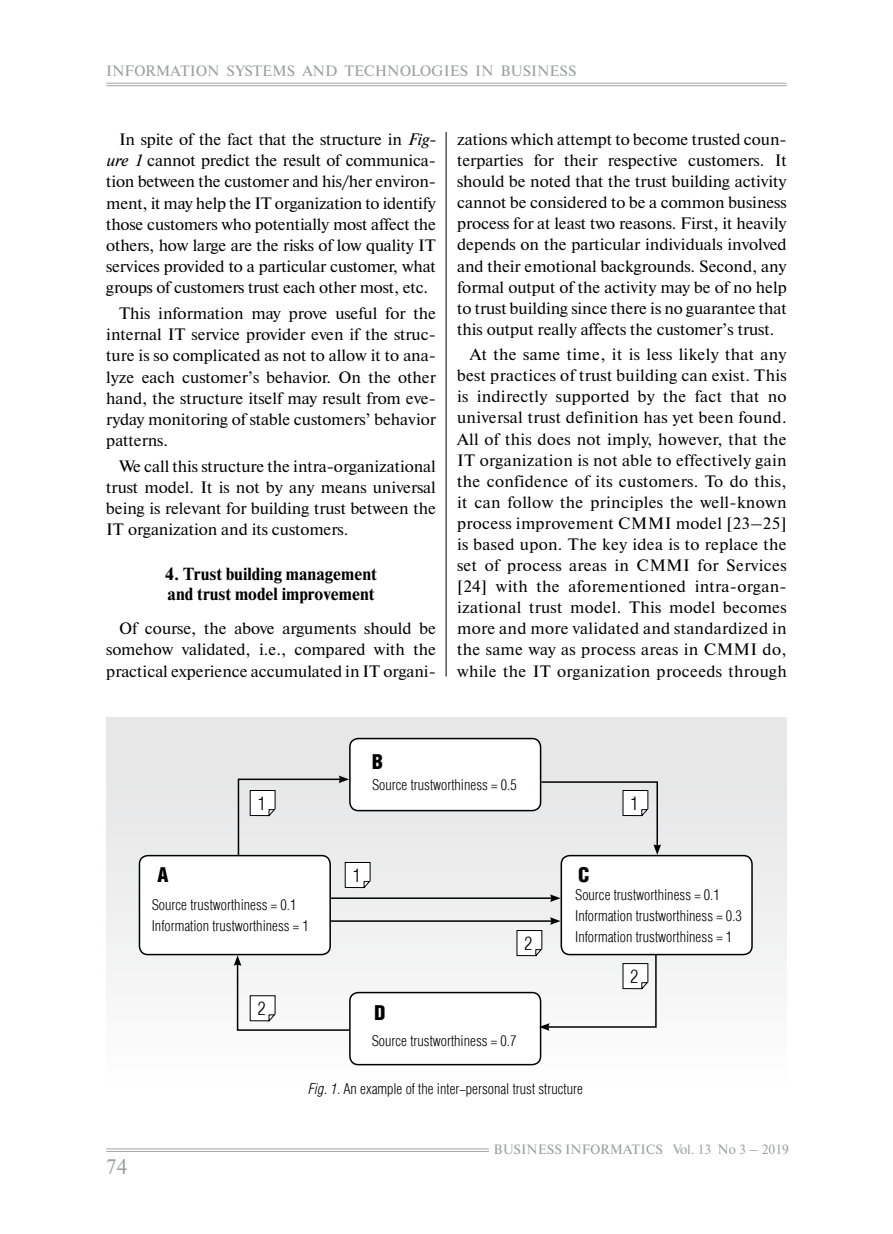
<style>
.page{position:relative;width:893px;height:1234px;background:#fff}
.page>*{position:absolute;margin:0;border:0;box-sizing:border-box;transform-origin:0 0}
.t1{font:21px "Newton C";color:#9c9e9f}
.Рисунок_под_жирн{font:900 20.7px "Helios Cond";color:#000}
.Подписи_на_рисун{font:300 18.75px "Helios Cond";color:#000}
.ТЕКСТ{font:16.5px/21.1px "Newton C";color:#000;text-align:justify}
.Подзаголовок{font:700 16.5px/19.6px "Newton C";color:#000}
.Подписи_на_рисун-2{font:300 15px "Helios Cond";color:#000}
.РИсунок{font:300 15px "Helios Cond";color:#000}
.Рубрика_лев{font:15px "Newton C";color:#9c9e9f}
.t2{font:13.5px "Newton C";color:#9c9e9f}
.s1{font-style:italic}
</style>
<div class="page">
<hr style="left:106px;top:1148px;width:383px;height:1px;background:#a6a4a1">
<hr style="left:106px;top:1150px;width:383px;height:1px;background:#a6a4a1">
<hr style="left:106px;top:83px;width:681px;height:1px;background:#a6a4a1">
<hr style="left:106px;top:85px;width:681px;height:1px;background:#a6a4a1">
<hr style="left:446px;top:132px;width:1px;height:544px;background:#000">
<div style="left:106px;top:717px;width:681px;height:376px;background:linear-gradient(to bottom,#e2e2e3,#fbfbfb)"></div>
<div style="left:350px;top:738px;width:191px;height:72px;background:#fff;border-radius:9px"></div>
<div style="left:349px;top:737px;width:192px;height:74px;border:2px solid #000;border-radius:9px"></div>
<div style="left:350px;top:992px;width:191px;height:72px;background:#fff;border-radius:9px"></div>
<div style="left:349px;top:991px;width:192px;height:74px;border:2px solid #000;border-radius:9px"></div>
<hr style="left:328px;top:897px;width:224px;height:1px;background:#000">
<svg style="left:550px;top:894px;width:11px;height:7px"></svg>
<hr style="left:328px;top:920px;width:224px;height:1px;background:#000">
<div style="left:139px;top:855px;width:191px;height:99px;background:#fff;border-radius:9px"></div>
<div style="left:139px;top:854px;width:192px;height:101px;border:2px solid #000;border-radius:9px"></div>
<div style="left:561px;top:855px;width:191px;height:99px;background:#fff;border-radius:9px"></div>
<div style="left:561px;top:854px;width:192px;height:101px;border:2px solid #000;border-radius:9px"></div>
<svg style="left:540px;top:780px;width:121px;height:74px;background:#dedfdf"></svg>
<svg style="left:237px;top:775px;width:134px;height:113px"></svg>
<svg style="left:234px;top:955px;width:124px;height:76px"></svg>
<svg style="left:516px;top:917px;width:141px;height:113px"></svg>
<p class="Рубрика_лев" style="left:106px;top:63px;width:472px">INFORMATION SYSTEMS AND TECHNOLOGIES IN BUSINESS</p>
<p class="ТЕКСТ" style="left:106px;top:129px;width:331px;text-indent:13px">In spite of the fact that the structure in <span class="s1">Fig&shy;ure 1</span> cannot predict the result of communica&shy;tion between the customer and his/her environ&shy;ment, it may help the IT organization to identify those customers who potentially most affect the others, how large are the risks of low quality IT services provided to a particular customer, what groups of customers trust each other most, etc.</p>
<p class="ТЕКСТ" style="left:106px;top:302px;width:331px;text-indent:13px">This information may prove useful for the internal IT service provider even if the struc&shy;ture is so complicated as not to allow it to ana&shy;lyze each customer’s behavior. On the other hand, the structure itself may result from eve&shy;ryday monitoring of stable customers’ behavior patterns.</p>
<p class="ТЕКСТ" style="left:106px;top:455px;width:331px;text-indent:13px">We call this structure the intra-organizational trust model. It is not by any means universal being is relevant for building trust between the IT organization and its customers.</p>
<p class="Подзаголовок" style="left:165px;top:564px;width:213px">4. Trust building management and trust model improvement</p>
<p class="ТЕКСТ" style="left:106px;top:618px;width:331px;text-indent:13px">Of course, the above arguments should be somehow validated, i.e., compared with the practical experience accumulated in IT organi-</p>
<p class="ТЕКСТ" style="left:457px;top:129px;width:331px">zations which attempt to become trusted coun&shy;terparties for their respective customers. It should be noted that the trust building activity cannot be considered to be a common business process for at least two reasons. First, it heavily depends on the particular individuals involved and their emotional backgrounds. Second, any formal output of the activity may be of no help to trust building since there is no guarantee that this output really affects the customer’s trust.</p>
<p class="ТЕКСТ" style="left:457px;top:344px;width:331px;text-indent:13px">At the same time, it is less likely that any best practices of trust building can exist. This is indirectly supported by the fact that no universal trust definition has yet been found.<br>All of this does not imply, however, that the IT organization is not able to effectively gain the confidence of its customers. To do this, it can follow the principles the well-known process improvement CMMI model [23–25] is based upon. The key idea is to replace the set of process areas in CMMI for Services [24] with the aforementioned intra-organ&shy;izational trust model. This model becomes more and more validated and standardized in the same way as process areas in СMMI do, while the IT organization proceeds through</p>
<p class="Рисунок_под_жирн" style="left:372px;top:749px;width:13px">B</p>
<p class="Подписи_на_рисун-2" style="left:372px;top:776px;width:146px">Source trustworthiness = 0.5</p>
<p class="Подписи_на_рисун" style="left:258px;top:793px;width:9px">1</p>
<p class="Подписи_на_рисун" style="left:631px;top:793px;width:9px">1</p>
<p class="Рисунок_под_жирн" style="left:157px;top:862px;width:12px">A</p>
<p class="Рисунок_под_жирн" style="left:578px;top:862px;width:13px">C</p>
<p class="Подписи_на_рисун" style="left:353px;top:865px;width:9px">1</p>
<p class="Подписи_на_рисун-2" style="left:152px;top:896px;width:146px">Source trustworthiness = 0.1</p>
<p class="Подписи_на_рисун-2" style="left:152px;top:917px;width:159px">Information trustworthiness = 1</p>
<p class="Подписи_на_рисун" style="left:258px;top:998px;width:9px">2</p>
<p class="Подписи_на_рисун" style="left:525px;top:933px;width:9px">2</p>
<p class="Рисунок_под_жирн" style="left:374px;top:1000px;width:13px">D</p>
<p class="Подписи_на_рисун-2" style="left:372px;top:1032px;width:146px">Source trustworthiness = 0.7</p>
<p class="Подписи_на_рисун-2" style="left:575px;top:886px;width:146px">Source trustworthiness = 0.1</p>
<p class="Подписи_на_рисун-2" style="left:575px;top:907px;width:168px">Information trustworthiness = 0.3</p>
<p class="Подписи_на_рисун-2" style="left:575px;top:928px;width:159px">Information trustworthiness = 1</p>
<p class="Подписи_на_рисун" style="left:631px;top:966px;width:9px">2</p>
<p class="РИсунок" style="left:308px;top:1079px;width:276px"><span class="s1">Fig. 1.</span> An example of the inter-personal trust structure</p>
<p class="t1" style="left:106px;top:1154px;width:23px">74</p>
<p class="t2" style="left:494px;top:1141px;width:297px">BUSINESS INFORMATICS Vol. 13 No 3 – 2019</p>
</div>
